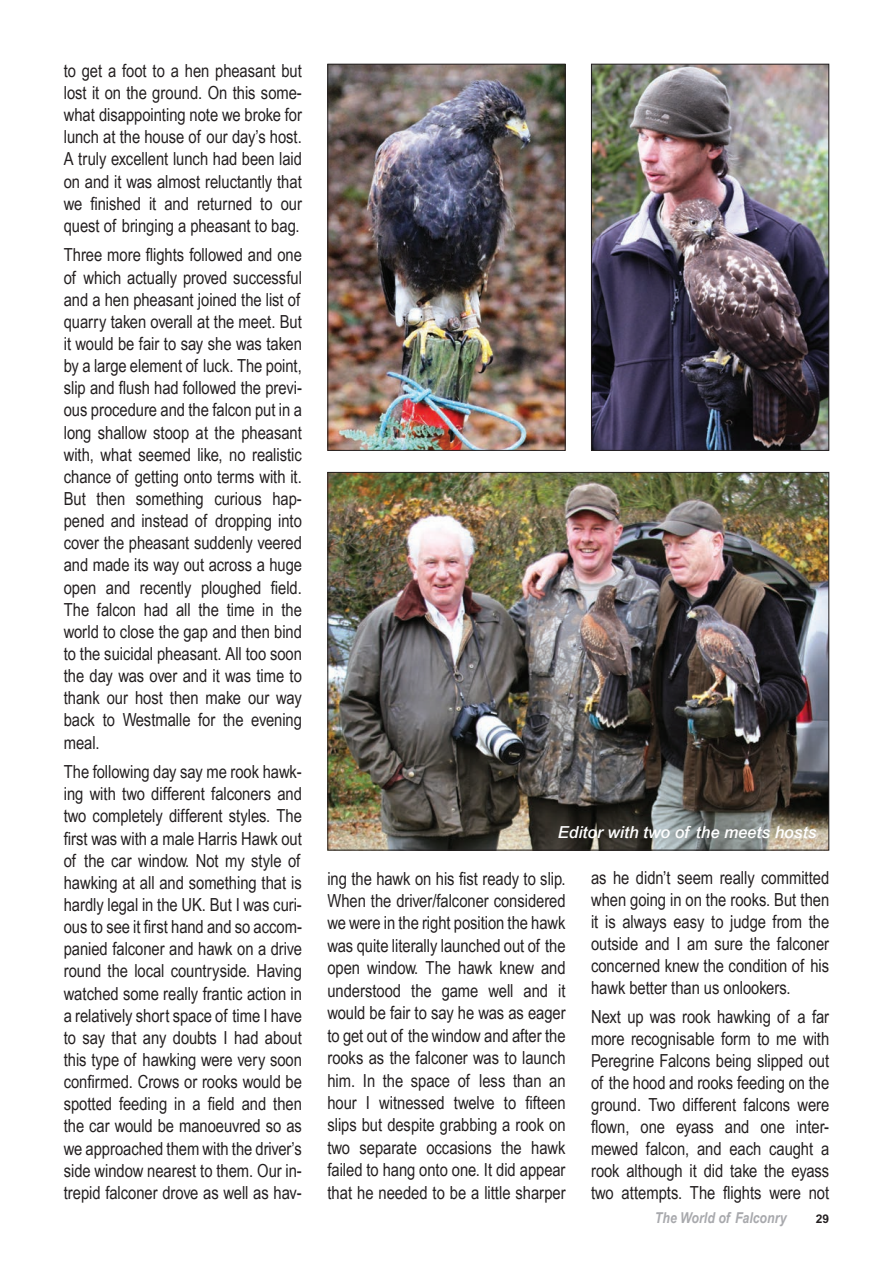
<style>
.page{position:relative;width:893px;height:1263px;background:#fff}
.page>*{position:absolute;margin:0;border:0;box-sizing:border-box;transform-origin:0 0}
.Bodytext{font:18px/22.2px "Arial MT Narrow";color:#231f20;text-align:justify}
.t1{font:italic 500 16.5px "Arial";color:#fff}
.t2{font:italic 700 15px "Arial MT Narrow";color:#a8a9ad}
.t3{font:700 12px "Arial";color:#231f20}
</style>
<div class="page">
<img style="left:329px;top:66px;width:235px;height:383px">
<div style="left:327px;top:64px;width:239px;height:387px;border:1px solid #231f20"></div>
<img style="left:593px;top:66px;width:234px;height:383px">
<div style="left:591px;top:64px;width:238px;height:387px;border:1px solid #231f20"></div>
<img style="left:329px;top:474px;width:498px;height:374px">
<p class="Bodytext" style="left:64px;top:59px;width:240px">to get a foot to a hen pheasant but lost it on the ground. On this some&shy;what disappointing note we broke for lunch at the house of our day’s host.<br>A truly excellent lunch had been laid on and it was almost reluctantly that we finished it and returned to our quest of bringing a pheasant to bag.</p>
<p class="Bodytext" style="left:64px;top:244px;width:240px">Three more flights followed and one of which actually proved successful and a hen pheasant joined the list of quarry taken overall at the meet. But it would be fair to say she was taken by a large element of luck. The point, slip and flush had followed the previ&shy;ous procedure and the falcon put in a long shallow stoop at the pheasant with, what seemed like, no realistic chance of getting onto terms with it.<br>But then something curious hap&shy;pened and instead of dropping into cover the pheasant suddenly veered and made its way out across a huge open and recently ploughed field.<br>The falcon had all the time in the world to close the gap and then bind to the suicidal pheasant. All too soon the day was over and it was time to thank our host then make our way back to Westmalle for the evening meal.</p>
<p class="Bodytext" style="left:64px;top:761px;width:240px">The following day say me rook hawk&shy;ing with two different falconers and two completely different styles. The first was with a male Harris Hawk out of the car window. Not my style of hawking at all and something that is hardly legal in the UK. But I was curi&shy;ous to see it first hand and so accom&shy;panied falconer and hawk on a drive round the local countryside. Having watched some really frantic action in a relatively short space of time I have to say that any doubts I had about this type of hawking were very soon confirmed. Crows or rooks would be spotted feeding in a field and then the car would be manoeuvred so as we approached them with the driver’s side window nearest to them. Our in&shy;trepid falconer drove as well as hav-</p>
<p class="t1" style="left:558px;top:822px;width:260px">Editor with two of the meets hosts</p>
<p class="Bodytext" style="left:327px;top:867px;width:240px">ing the hawk on his fist ready to slip.<br>When the driver/falconer considered we were in the right position the hawk was quite literally launched out of the open window. The hawk knew and understood the game well and it would be fair to say he was as eager to get out of the window and after the rooks as the falconer was to launch him. In the space of less than an hour I witnessed twelve to fifteen slips but despite grabbing a rook on two separate occasions the hawk failed to hang onto one. It did appear that he needed to be a little sharper</p>
<p class="Bodytext" style="left:591px;top:867px;width:240px">as he didn’t seem really committed when going in on the rooks. But then it is always easy to judge from the outside and I am sure the falconer concerned knew the condition of his hawk better than us onlookers.</p>
<p class="Bodytext" style="left:591px;top:1006px;width:240px">Next up was rook hawking of a far more recognisable form to me with Peregrine Falcons being slipped out of the hood and rooks feeding on the ground. Two different falcons were flown, one eyass and one inter&shy;mewed falcon, and each caught a rook although it did take the eyass two attempts. The flights were not</p>
<p class="t2" style="left:655px;top:1208px;width:133px">The World of Falconry</p>
<p class="t3" style="left:816px;top:1211px;width:15px">29</p>
</div>
